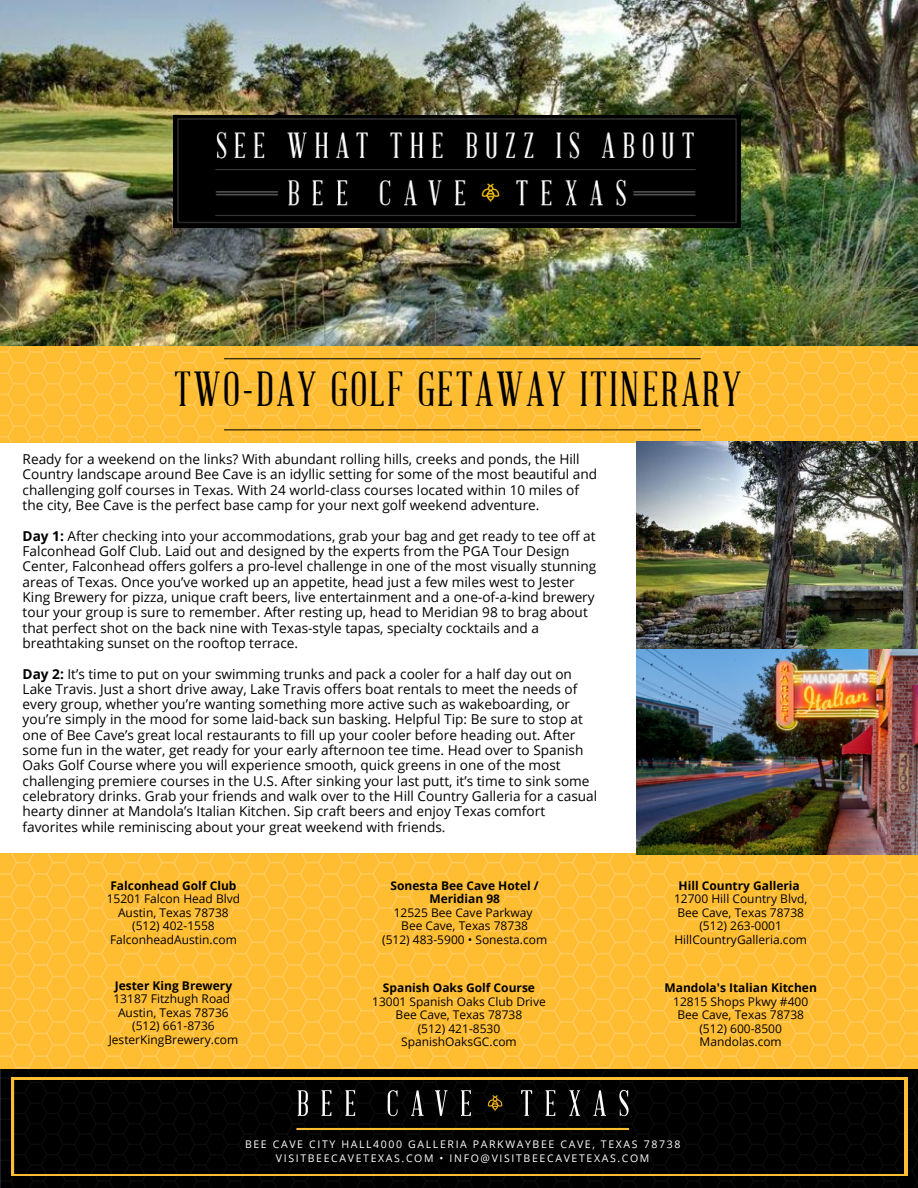
<style>
.page{position:relative;width:918px;height:1188px;background:#fff}
.page>*{position:absolute;margin:0;border:0;box-sizing:border-box;transform-origin:0 0}
.t1{font:48px "Abraham Lincoln";letter-spacing:.06em;color:#000}
.t2{font:13.65px/15.3px "Open Sans";color:#000}
.t3{font:12px/13.5px "Open Sans";color:#000;text-align:center}
.t4{font:700 12px/13.5px "Open Sans";color:#000;text-align:center}
.t5{font:10.5px/14.7px "Open Sans";letter-spacing:.155em;color:#fff;text-align:center}
.s1{font-weight:700}
</style>
<div class="page">
<img style="left:0;top:0;width:918px;height:442px">
<img style="left:0;top:1069px;width:918px;height:119px">
<svg style="left:11px;top:1077px;width:896px;height:99px;background:#d8a029"></svg>
<img style="left:14px;top:1080px;width:890px;height:93px">
<img style="left:296px;top:1090px;width:333px;height:27px">
<svg style="left:296px;top:1128px;width:333px;height:2px"></svg>
<img style="left:173px;top:116px;width:567px;height:111px">
<svg style="left:224px;top:429px;width:477px;height:1px"></svg>
<svg style="left:224px;top:358px;width:477px;height:1px"></svg>
<img style="left:0;top:854px;width:918px;height:215px">
<img style="left:636px;top:442px;width:282px;height:412px">
<h1 class="t1" style="left:175px;top:370px;width:568px">TWO-DAY GOLF GETAWAY ITINERARY</h1>
<p class="t2" style="left:23px;top:451px;width:576px">Ready for a weekend on the links? With abundant rolling hills, creeks and ponds, the Hill Country landscape around Bee Cave is an idyllic setting for some of the most beautiful and challenging golf courses in Texas. With 24 world-class courses located within 10 miles of the city, Bee Cave is the perfect base camp for your next golf weekend adventure.</p>
<p class="t2" style="left:23px;top:528px;width:575px"><span class="s1">Day 1:</span> After checking into your accommodations, grab your bag and get ready to tee off at Falconhead Golf Club. Laid out and designed by the experts from the PGA Tour Design Center, Falconhead offers golfers a pro-level challenge in one of the most visually stunning areas of Texas. Once you’ve worked up an appetite, head just a few miles west to Jester King Brewery for pizza, unique craft beers, live entertainment and a one-of-a-kind brewery tour your group is sure to remember. After resting up, head to Meridian 98 to brag about that perfect shot on the back nine with Texas-style tapas, specialty cocktails and a breathtaking sunset on the rooftop terrace.</p>
<p class="t2" style="left:23px;top:666px;width:576px"><span class="s1">Day 2:</span> It’s time to put on your swimming trunks and pack a cooler for a half day out on Lake Travis. Just a short drive away, Lake Travis offers boat rentals to meet the needs of every group, whether you’re wanting something more active such as wakeboarding, or you’re simply in the mood for some laid-back sun basking. Helpful Tip: Be sure to stop at one of Bee Cave’s great local restaurants to fill up your cooler before heading out. After some fun in the water, get ready for your early afternoon tee time. Head over to Spanish Oaks Golf Course where you will experience smooth, quick greens in one of the most challenging premiere courses in the U.S. After sinking your last putt, it’s time to sink some celebratory drinks. Grab your friends and walk over to the Hill Country Galleria for a casual hearty dinner at Mandola’s Italian Kitchen. Sip craft beers and enjoy Texas comfort favorites while reminiscing about your great weekend with friends.</p>
<p class="t4" style="left:110px;top:879px;width:128px">Falconhead Golf Club</p>
<p class="t3" style="left:107px;top:892px;width:135px">15201 Falcon Head Blvd<br>Austin, Texas 78738 (512) 402-1558<br>FalconheadAustin.com</p>
<p class="t4" style="left:115px;top:978px;width:119px">Jester King Brewery</p>
<p class="t3" style="left:109px;top:992px;width:131px">13187 Fitzhugh Road<br>Austin, Texas 78736 (512) 661-8736<br>JesterKingBrewery.com</p>
<p class="t4" style="left:391px;top:879px;width:150px">Sonesta Bee Cave Hotel /<br>Meridian 98</p>
<p class="t3" style="left:382px;top:906px;width:167px">12525 Bee Cave Parkway<br>Bee Cave, Texas 78738<br>(512) 483-5900 • Sonesta.com</p>
<p class="t4" style="left:383px;top:981px;width:154px">Spanish Oaks Golf Course</p>
<p class="t3" style="left:372px;top:994px;width:175px">13001 Spanish Oaks Club Drive<br>Bee Cave, Texas 78738<br>(512) 421-8530<br>SpanishOaksGC.com</p>
<p class="t4" style="left:679px;top:879px;width:123px">Hill Country Galleria</p>
<p class="t3" style="left:674px;top:892px;width:135px">12700 Hill Country Blvd,<br>Bee Cave, Texas 78738 (512) 263-0001<br>HillCountryGalleria.com</p>
<p class="t4" style="left:665px;top:981px;width:154px">Mandola's Italian Kitchen</p>
<p class="t3" style="left:673px;top:994px;width:137px">12815 Shops Pkwy #400<br>Bee Cave, Texas 78738 (512) 600-8500<br>Mandolas.com</p>
<p class="t5" style="left:245px;top:1136px;width:437px">BEE CAVE CITY HALL4000 GALLERIA PARKWAYBEE CAVE, TEXAS 78738<br>VISITBEECAVETEXAS.COM • INFO@VISITBEECAVETEXAS.COM</p>
</div>
